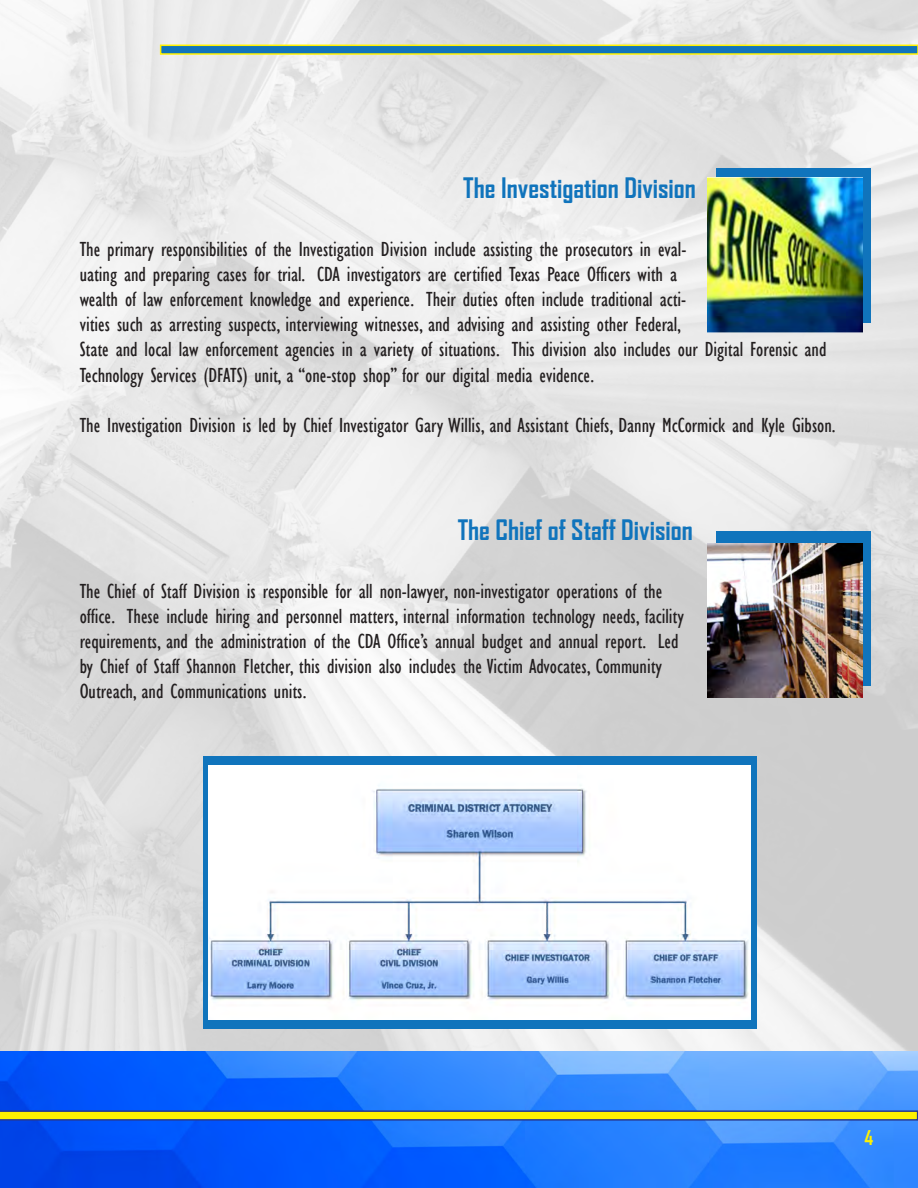
<style>
.page{position:relative;width:918px;height:1188px;background:#fff}
.page>*{position:absolute;margin:0;border:0;box-sizing:border-box;transform-origin:0 0}
.t1{font:700 27px "Agency FB";color:#1074bc}
.t2{font:condensed 21px/25.2px "Gill Sans";color:#231f20}
.t3{font:700 19.5px "Agency FB";color:#fff101}
</style>
<div class="page">
<img style="left:0;top:0;width:918px;height:1188px">
<img style="left:0;top:1052px;width:917px;height:136px">
<svg style="left:0;top:1110px;width:918px;height:11px;background:#b3b53a"></svg>
<div style="left:716px;top:168px;width:154px;height:154px;background:#1074bc"></div>
<img style="left:708px;top:177px;width:154px;height:155px">
<div style="left:716px;top:532px;width:154px;height:154px;background:#1074bc"></div>
<img style="left:708px;top:543px;width:154px;height:155px">
<div style="left:203px;top:756px;width:554px;height:273px;background:#1074bc"></div>
<img style="left:208px;top:766px;width:543px;height:253px">
<div style="left:161px;top:45px;width:757px;height:9px;background:#1074bc"></div>
<div style="left:160px;top:45px;width:758px;height:10px;border:2px solid #fff101"></div>
<p class="t1" style="left:463px;top:171px;width:234px">The Investigation Division</p>
<p class="t2" style="left:80px;top:236px;width:748px">The primary responsibilities of the Investigation Division include assisting the prosecutors in eval-<br>uating and preparing cases for trial. CDA investigators are certified Texas Peace Officers with a<br>wealth of law enforcement knowledge and experience. Their duties often include traditional acti-<br>vities such as arresting suspects, interviewing witnesses, and advising and assisting other Federal,<br>State and local law enforcement agencies in a variety of situations. This division also includes our Digital Forensic and Technology Services (DFATS) unit, a “one-stop shop” for our digital media evidence.</p>
<p class="t2" style="left:80px;top:413px;width:758px">The Investigation Division is led by Chief Investigator Gary Willis, and Assistant Chiefs, Danny McCormick and Kyle Gibson.</p>
<p class="t1" style="left:458px;top:513px;width:237px">The Chief of Staff Division</p>
<p class="t2" style="left:80px;top:578px;width:606px">The Chief of Staff Division is responsible for all non-lawyer, non-investigator operations of the office. These include hiring and personnel matters, internal information technology needs, facility requirements, and the administration of the CDA Office’s annual budget and annual report. Led by Chief of Staff Shannon Fletcher, this division also includes the Victim Advocates, Community Outreach, and Communications units.</p>
<p class="t3" style="left:864px;top:1125px;width:10px">4</p>
</div>
